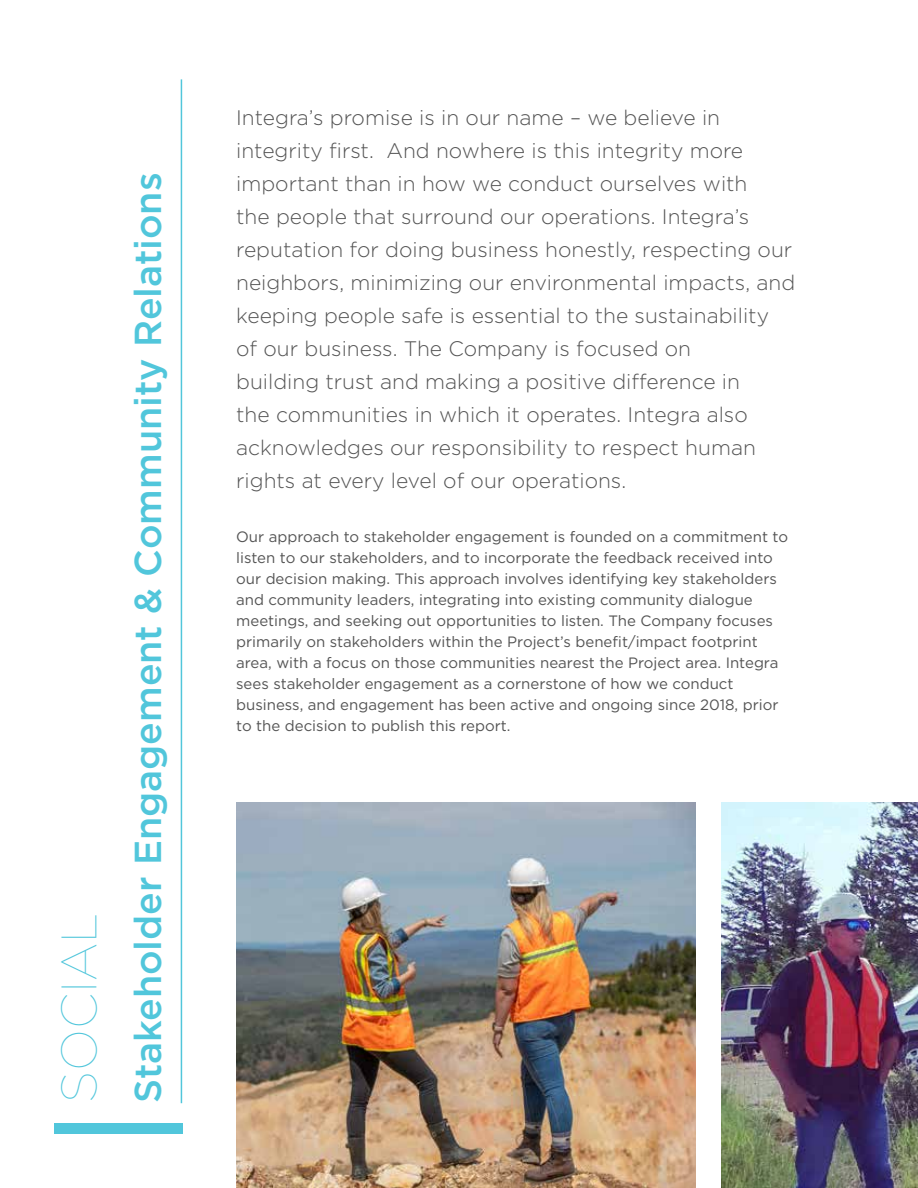
<style>
.page{position:relative;width:918px;height:1188px;background:#fff}
.page>*{position:absolute;margin:0;border:0;box-sizing:border-box;transform-origin:0 0}
.t1{font:100 49.8px "Gotham HTF";color:#51c6db}
.t2{font:500 37.5px "Gotham HTF";color:#51c6db}
.t3{font:300 21px/33px "Gotham HTF";color:#545454}
.t4{font:15px/21px "Gotham HTF";color:#545454}
</style>
<div class="page">
<hr style="left:181px;top:79px;width:1px;height:1024px;background:#51c6db">
<div style="left:54px;top:1124px;width:128px;height:10px;background:#51c6db"></div>
<img style="left:236px;top:802px;width:459px;height:386px">
<img style="left:721px;top:802px;width:197px;height:386px">
<h1 class="t1" style="left:52px;top:1103px;width:191px;rotate:-90deg">SOCIAL</h1>
<h2 class="t2" style="left:127px;top:1103px;width:932px;rotate:-90deg">Stakeholder Engagement &amp; Community Relations</h2>
<p class="t3" style="left:236px;top:101px;width:561px">Integra’s promise is in our name – we believe in integrity first. And nowhere is this integrity more important than in how we conduct ourselves with<br>the people that surround our operations. Integra’s reputation for doing business honestly, respecting our neighbors, minimizing our environmental impacts, and keeping people safe is essential to the sustainability of our business. The Company is focused on<br>building trust and making a positive difference in<br>the communities in which it operates. Integra also acknowledges our responsibility to respect human rights at every level of our operations.</p>
<p class="t4" style="left:236px;top:526px;width:553px">Our approach to stakeholder engagement is founded on a commitment to listen to our stakeholders, and to incorporate the feedback received into our decision making. This approach involves identifying key stakeholders and community leaders, integrating into existing community dialogue meetings, and seeking out opportunities to listen. The Company focuses primarily on stakeholders within the Project’s benefit/impact footprint area, with a focus on those communities nearest the Project area. Integra sees stakeholder engagement as a cornerstone of how we conduct business, and engagement has been active and ongoing since 2018, prior to the decision to publish this report.</p>
</div>
